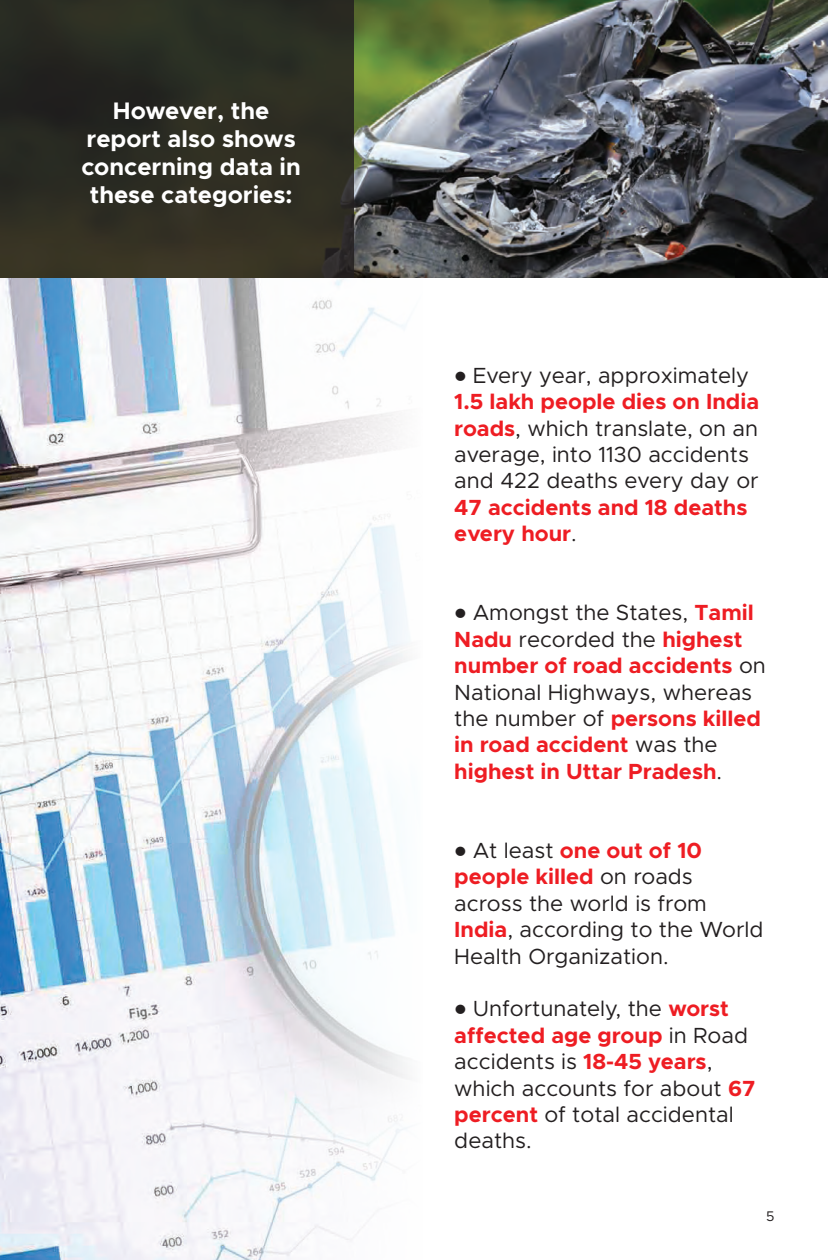
<style>
.page{position:relative;width:828px;height:1260px;background:#fff}
.page>*{position:absolute;margin:0;border:0;box-sizing:border-box;transform-origin:0 0}
.t1{font:700 24px/28px "Metropolis";color:#fff;text-align:center}
.t2{font:22px/26.4px "Metropolis";color:#231f20}
.t3{font:700 22px/26.4px "Metropolis";color:#ee1d23}
.t4{font:14px "Metropolis";color:#231f20}
.s1{font-family:"Lato";font-weight:700}
.s2{font-weight:700;color:#ee1d23}
.s3{font-weight:400;color:#231f20}
.s4{font-family:"Lato";color:#231f20}
</style>
<div class="page">
<img style="left:0;top:277px;width:423px;height:983px">
<img style="left:354px;top:0;width:474px;height:277px">
<div style="left:0;top:0;width:354px;height:277px;background:linear-gradient(to bottom,#252a22,#353024)"></div>
<p class="t1" style="left:81px;top:97px;width:221px">However, the report also shows concerning data in these categories:</p>
<p class="t2" style="left:454px;top:362px;width:306px"><span class="s1">•</span> Every year, approximately<br><span class="s2">1.5 lakh people dies on India roads</span>, which translate, on an average, into 1130 accidents and 422 deaths every day or</p>
<p class="t3" style="left:454px;top:494px;width:295px">47 accidents and 18 deaths every hour<span class="s3">.</span></p>
<p class="t3" style="left:454px;top:600px;width:313px"><span class="s4">•</span> <span class="s3">Amongst the States,</span> Tamil<br>Nadu <span class="s3">recorded the</span> highest number of road accidents <span class="s3">on<br>National Highways, whereas the number of</span> persons killed in road accident <span class="s3">was the </span>highest in Uttar Pradesh<span class="s3">.</span></p>
<p class="t2" style="left:454px;top:837px;width:311px"><span class="s1">•</span> At least <span class="s2">one out of 10 people killed</span> on roads across the world is from<br><span class="s2">India</span>, according to the World<br>Health Organization.</p>
<p class="t2" style="left:454px;top:996px;width:303px"><span class="s1">•</span> Unfortunately, the <span class="s2">worst affected age group</span> in Road accidents is <span class="s2">18-45 years</span>, which accounts for about <span class="s2">67 percent</span> of total accidental deaths.</p>
<p class="t4" style="left:766px;top:1208px;width:10px">5</p>
</div>
